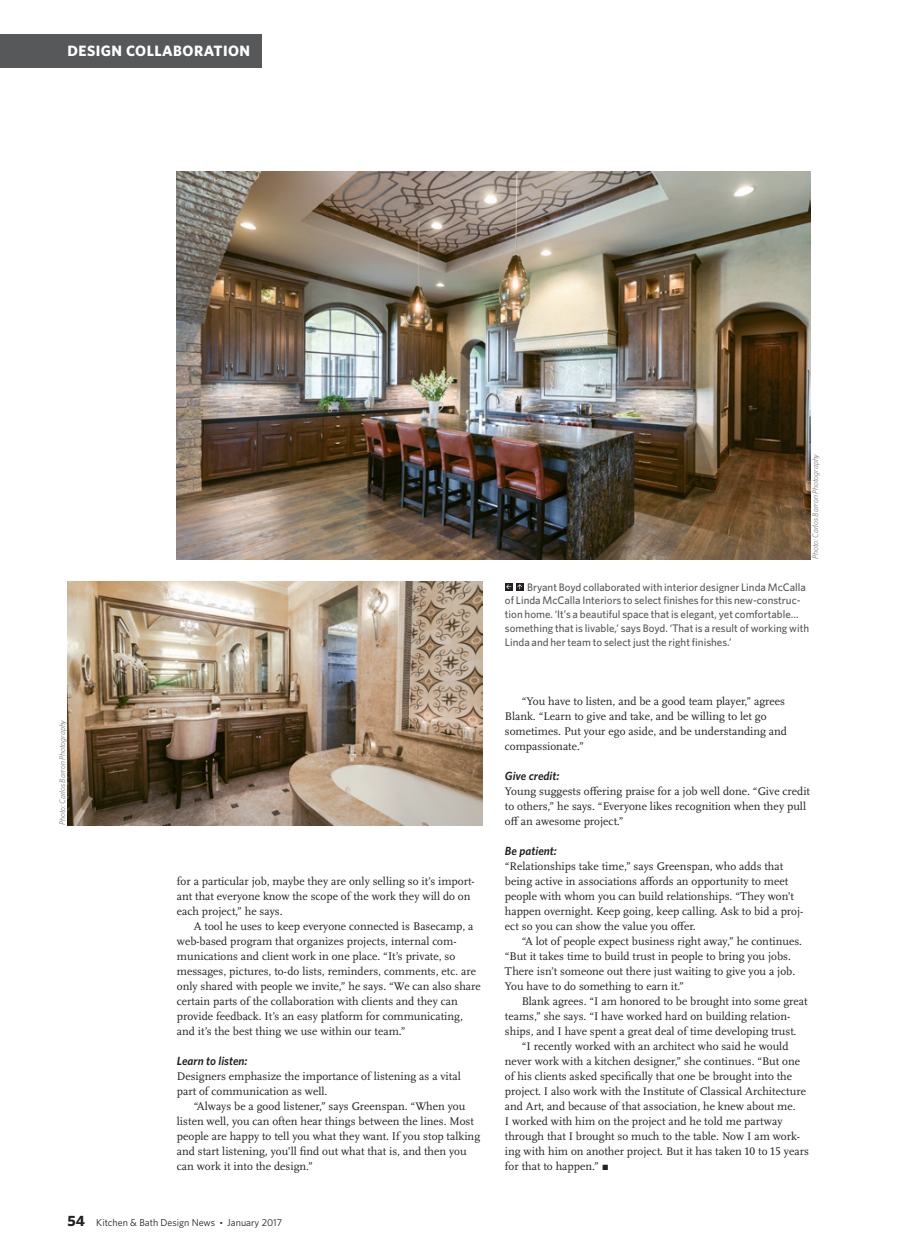
<style>
.page{position:relative;width:923px;height:1260px;background:#fff}
.page>*{position:absolute;margin:0;border:0;box-sizing:border-box;transform-origin:0 0}
.t1{font:700 15px "Whitney";letter-spacing:.03em;color:#fff}
.t2{font:italic 600 11.88px "Whitney";color:#231f20}
.t3{font:11.5px/15px "Scala OT";color:#231f20}
.t4{font:500 11px/13.8px "Whitney";color:#57585a}
.t5{font:10px "Whitney";color:#231f20}
.t6{font:italic 8.12px "Whitney";color:#808285}
.s1{font-weight:700;font-size:15px}
.s2{font-family:"Scala OT";font-size:8.75px}
</style>
<div class="page">
<img style="left:177px;top:172px;width:633px;height:387px">
<img style="left:68px;top:582px;width:414px;height:243px">
<div style="left:505px;top:583px;width:7px;height:8px;background:#231f20"></div>
<svg style="left:506px;top:585px;width:5px;height:4px"></svg>
<svg style="left:516px;top:583px;width:7px;height:8px"></svg>
<svg style="left:517px;top:584px;width:5px;height:5px"></svg>
<div style="left:0;top:34px;width:261px;height:34px;background:#57585a"></div>
<h1 class="t1" style="left:68px;top:41px;width:184px">DESIGN COLLABORATION</h1>
<p class="t6" style="left:57px;top:825px;width:107px;rotate:-90deg">Photo: Carlos Barron Photography</p>
<p class="t3" style="left:177px;top:874px;width:299px">for a particular job, maybe they are only selling so it’s import&shy;ant that everyone know the scope of the work they will do on each project,” he says.</p>
<p class="t3" style="left:177px;top:919px;width:305px;text-indent:17px">A tool he uses to keep everyone connected is Basecamp, a web-based program that organizes projects, internal com&shy;munications and client work in one place. “It’s private, so messages, pictures, to-do lists, reminders, comments, etc. are only shared with people we invite,” he says. “We can also share certain parts of the collaboration with clients and they can provide feedback. It’s an easy platform for communicating, and it’s the best thing we use within our team.”</p>
<p class="t2" style="left:177px;top:1053px;width:72px">Learn to listen:</p>
<p class="t3" style="left:177px;top:1069px;width:285px">Designers emphasize the importance of listening as a vital part of communication as well.</p>
<p class="t3" style="left:177px;top:1099px;width:305px;text-indent:17px">“Always be a good listener,” says Greenspan. “When you listen well, you can often hear things between the lines. Most people are happy to tell you what they want. If you stop talking and start listening, you’ll find out what that is, and then you can work it into the design.”</p>
<p class="t5" style="left:68px;top:1216px;width:216px"><span class="s1">54</span> Kitchen &amp; Bath Design News <span class="s2">•</span> January 2017</p>
<p class="t6" style="left:810px;top:559px;width:107px;rotate:-90deg">Photo: Carlos Barron Photography</p>
<p class="t4" style="left:505px;top:580px;width:306px;text-indent:22px">Bryant Boyd collaborated with interior designer Linda McCalla of Linda McCalla Interiors to select finishes for this new-construc&shy;tion home. ‘It’s a beautiful space that is elegant, yet comfortable… something that is livable,’ says Boyd. ‘That is a result of working with Linda and her team to select just the right finishes.’</p>
<p class="t3" style="left:505px;top:694px;width:284px;text-indent:17px">“You have to listen, and be a good team player,” agrees Blank. “Learn to give and take, and be willing to let go sometimes. Put your ego aside, and be understanding and compassionate.”</p>
<p class="t2" style="left:505px;top:768px;width:56px">Give credit:</p>
<p class="t3" style="left:505px;top:784px;width:307px">Young suggests offering praise for a job well done. “Give credit to others,” he says. “Everyone likes recognition when they pull off an awesome project.”</p>
<p class="t2" style="left:505px;top:843px;width:54px">Be patient:</p>
<p class="t3" style="left:505px;top:859px;width:300px">“Relationships take time,” says Greenspan, who adds that being active in associations affords an opportunity to meet people with whom you can build relationships. “They won’t happen overnight. Keep going, keep calling. Ask to bid a proj&shy;ect so you can show the value you offer.</p>
<p class="t3" style="left:505px;top:934px;width:299px;text-indent:17px">“A lot of people expect business right away,” he continues. “But it takes time to build trust in people to bring you jobs.<br>There isn’t someone out there just waiting to give you a job.<br>You have to do something to earn it.”</p>
<p class="t3" style="left:522px;top:994px;width:287px">Blank agrees. “I am honored to be brought into some great</p>
<p class="t3" style="left:505px;top:1009px;width:287px">teams,” she says. “I have worked hard on building relation-</p>
<p class="t3" style="left:505px;top:1024px;width:293px">ships, and I have spent a great deal of time developing trust.</p>
<p class="t3" style="left:522px;top:1039px;width:268px">“I recently worked with an architect who said he would</p>
<p class="t3" style="left:505px;top:1054px;width:297px">never work with a kitchen designer,” she continues. “But one</p>
<p class="t3" style="left:505px;top:1069px;width:289px">of his clients asked specifically that one be brought into the</p>
<p class="t3" style="left:505px;top:1084px;width:302px">project. I also work with the Institute of Classical Architecture</p>
<p class="t3" style="left:505px;top:1099px;width:292px">and Art, and because of that association, he knew about me.</p>
<p class="t3" style="left:505px;top:1114px;width:279px">I worked with him on the project and he told me partway</p>
<p class="t3" style="left:505px;top:1129px;width:297px">through that I brought so much to the table. Now I am work-</p>
<p class="t3" style="left:505px;top:1144px;width:305px">ing with him on another project. But it has taken 10 to 15 years</p>
<p class="t3" style="left:505px;top:1159px;width:105px">for that to happen.” ▪</p>
</div>
